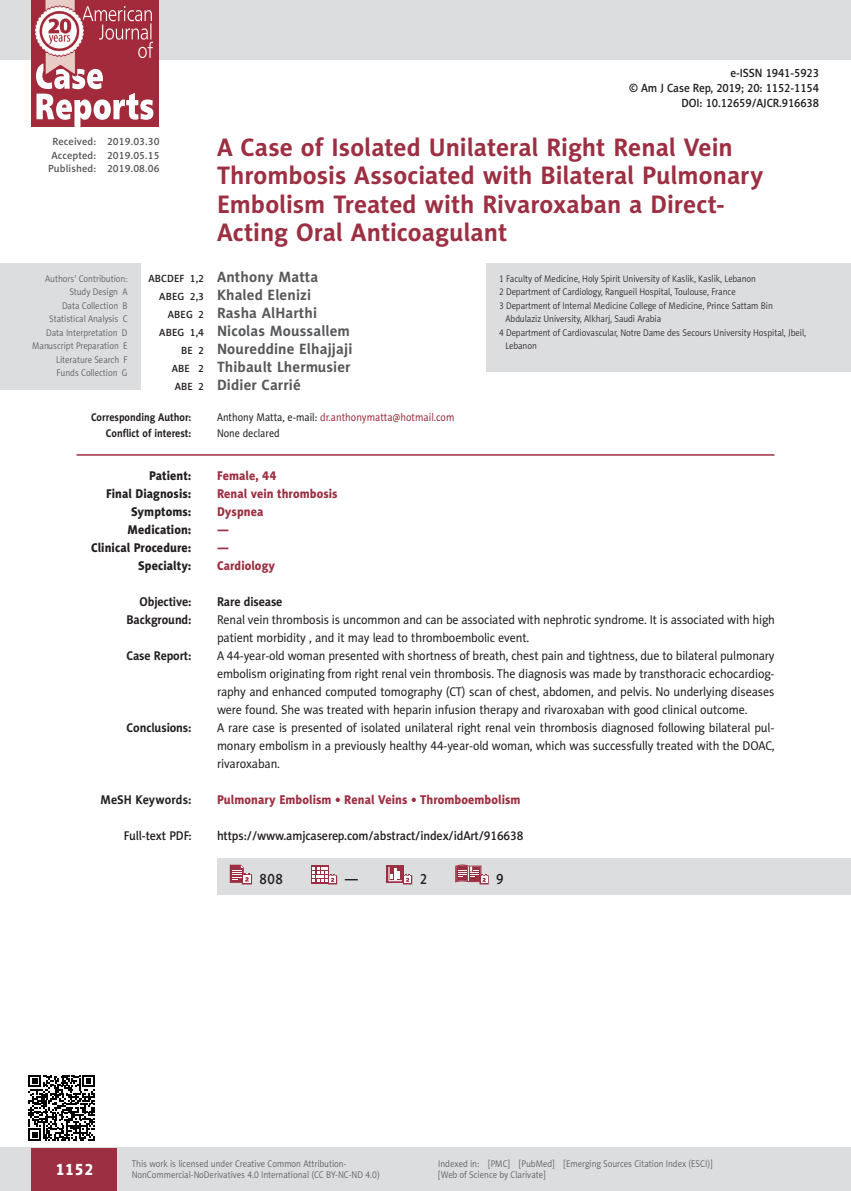
<style>
.page{position:relative;width:851px;height:1191px;background:#fff}
.page>*{position:absolute;margin:0;border:0;box-sizing:border-box;transform-origin:0 0}
.AJCR_Tytul{font:700 25.5px/28.5px "Naomi Sans EFN";color:#9d2f42}
.t1{font:16.5px "Naomi Sans EFN Heavy";color:#fff}
.AJCR_Autorzy{font:700 15px "Naomi Sans EFN";letter-spacing:.01em;color:#57585a}
.AJCR_dane{font:15px "Naomi Sans EFN Medium";color:#231f20;scale:.9 1}
.AJCR_Summary_body{font:12.75px/18px "Naomi Sans EFN";letter-spacing:-.01em;color:#231f20;text-align:justify;scale:.95 1}
.AJCR_keywords{font:12.75px "Naomi Sans EFN Heavy";letter-spacing:.005em;color:#9d2f42;scale:.95 1}
.AJCR_keywords-2{font:12.75px "Naomi Sans EFN Heavy";letter-spacing:.005em;color:#231f20;scale:.95 1}
.AJCR_full_text_pdf{font:12.75px "Naomi Sans EFN Medium";letter-spacing:-.01em;color:#231f20;scale:.95 1}
.AJCR_Summary_body-2{font:700 12.75px "Naomi Sans EFN";letter-spacing:-.01em;color:#231f20;scale:.95 1}
.AJCR_keywords-3{font:700 12.75px "Naomi Sans EFN";letter-spacing:.005em;color:#231f20;scale:.95 1}
.AJCR_full_text_pdf-2{font:12px "Naomi Sans EFN Medium";letter-spacing:-.01em;color:#231f20;scale:.95 1}
.AJCR_Adres{font:11.25px "Naomi Sans EFN";color:#9d2f42;scale:.9 1}
.AJCR_Adres-2{font:700 11.25px "Naomi Sans EFN";color:#231f20;scale:.9 1}
.AJCR_Adres-3{font:11.25px "Naomi Sans EFN";color:#231f20;scale:.9 1}
.t2{font:10.5px "Naomi Sans EFN Medium";letter-spacing:.01em;color:#57585a}
.t3{font:9.75px/11.2px "Naomi Sans EFN Light";color:#57585a;scale:.9 1}
.AJCR_Afiliacja{font:9.75px/13.5px "Naomi Sans EFN Light";color:#231f20;scale:.9 1}
.s1{font-family:"Naomi Sans EFN Medium";font-weight:400;font-size:10.5px;color:#231f20}
.s2{color:#231f20}
</style>
<div class="page">
<div style="left:217px;top:858px;width:633px;height:36px;background:#dcdddf"></div>
<svg style="left:230px;top:864px;width:22px;height:20px"></svg>
<svg style="left:311px;top:865px;width:17px;height:18px"></svg>
<svg style="left:313px;top:866px;width:24px;height:18px"></svg>
<div style="left:386px;top:865px;width:18px;height:18px;background:#9d2f42"></div>
<svg style="left:388px;top:867px;width:24px;height:17px"></svg>
<svg style="left:455px;top:864px;width:33px;height:20px"></svg>
<hr style="left:77px;top:454px;width:697px;height:2px;background:#9d2f42">
<div style="left:0;top:264px;width:140px;height:126px;background:#dcdddf"></div>
<div style="left:486px;top:264px;width:364px;height:108px;background:#dcdddf"></div>
<svg style="left:28px;top:1075px;width:67px;height:66px"></svg>
<hr style="left:850px;top:0;width:1px;height:60px;background:#dcdddf">
<div style="left:0;top:1148px;width:850px;height:43px;background:#dcdddf"></div>
<div style="left:32px;top:1147px;width:85px;height:43px;background:#9d2f42"></div>
<div style="left:0;top:0;width:850px;height:60px;background:#dcdddf"></div>
<img style="left:32px;top:0;width:127px;height:127px">
<img style="left:36px;top:63px;width:117px;height:64px">
<img style="left:82px;top:6px;width:70px;height:34px">
<p class="AJCR_full_text_pdf-2" style="left:730px;top:66px;width:95px">e-ISSN 1941-5923</p>
<p class="AJCR_full_text_pdf-2" style="left:629px;top:81px;width:201px">© Am J Case Rep, 2019; 20: 1152-1154</p>
<p class="AJCR_full_text_pdf-2" style="left:681px;top:96px;width:146px">DOI: 10.12659/AJCR.916638</p>
<p class="AJCR_Tytul" style="left:217px;top:133px;width:548px">A Case of Isolated Unilateral Right Renal Vein Thrombosis Associated with Bilateral Pulmonary Embolism Treated with Rivaroxaban a Direct-Acting Oral Anticoagulant</p>
<p class="AJCR_Autorzy" style="left:148px;top:268px;width:171px"><span class="s1">ABCDEF 1,2</span> Anthony Matta</p>
<p class="AJCR_Autorzy" style="left:159px;top:286px;width:153px"><span class="s1">ABEG 2,3</span> Khaled Elenizi</p>
<p class="AJCR_Autorzy" style="left:168px;top:304px;width:151px"><span class="s1">ABEG 2</span> Rasha AlHarthi</p>
<p class="AJCR_Autorzy" style="left:159px;top:322px;width:192px"><span class="s1">ABEG 1,4</span> Nicolas Moussallem</p>
<p class="AJCR_Autorzy" style="left:181px;top:340px;width:173px"><span class="s1">BE 2</span> Noureddine Elhajjaji</p>
<p class="AJCR_Autorzy" style="left:172px;top:358px;width:180px"><span class="s1">ABE 2</span> Thibault Lhermusier</p>
<p class="AJCR_Autorzy" style="left:175px;top:376px;width:127px"><span class="s1">ABE 2</span> Didier Carrié</p>
<p class="AJCR_Adres-2" style="left:91px;top:411px;width:113px">Corresponding Author:</p>
<p class="AJCR_Adres" style="left:217px;top:411px;width:265px"><span class="s2">Anthony Matta, e-mail:</span> dr.anthonymatta@hotmail.com</p>
<p class="AJCR_Adres-2" style="left:106px;top:427px;width:97px">Conflict of interest:</p>
<p class="AJCR_Adres-3" style="left:217px;top:427px;width:71px">None declared</p>
<p class="AJCR_keywords-2" style="left:149px;top:468px;width:46px">Patient:</p>
<p class="AJCR_keywords" style="left:217px;top:468px;width:64px">Female, 44</p>
<p class="AJCR_keywords-2" style="left:106px;top:486px;width:91px">Final Diagnosis:</p>
<p class="AJCR_keywords" style="left:217px;top:486px;width:128px">Renal vein thrombosis</p>
<p class="AJCR_keywords-2" style="left:131px;top:504px;width:65px">Symptoms:</p>
<p class="AJCR_keywords" style="left:217px;top:504px;width:50px">Dyspnea</p>
<p class="AJCR_keywords-2" style="left:128px;top:522px;width:69px">Medication:</p>
<p class="AJCR_keywords" style="left:217px;top:522px;width:14px">—</p>
<p class="AJCR_keywords-2" style="left:91px;top:540px;width:107px">Clinical Procedure:</p>
<p class="AJCR_keywords" style="left:217px;top:540px;width:14px">—</p>
<p class="AJCR_keywords-2" style="left:138px;top:558px;width:58px">Specialty:</p>
<p class="AJCR_keywords" style="left:217px;top:558px;width:63px">Cardiology</p>
<p class="AJCR_Summary_body-2" style="left:139px;top:594px;width:56px">Objective:</p>
<p class="AJCR_Summary_body-2" style="left:217px;top:594px;width:70px">Rare disease</p>
<p class="AJCR_Summary_body-2" style="left:126px;top:612px;width:70px">Background:</p>
<p class="AJCR_Summary_body" style="left:217px;top:611px;width:588px">Renal vein thrombosis is uncommon and can be associated with nephrotic syndrome. It is associated with high patient morbidity , and it may lead to thromboembolic event.</p>
<p class="AJCR_Summary_body-2" style="left:126px;top:648px;width:70px">Case Report:</p>
<p class="AJCR_Summary_body" style="left:217px;top:647px;width:588px">A 44-year-old woman presented with shortness of breath, chest pain and tightness, due to bilateral pulmonary embolism originating from right renal vein thrombosis. The diagnosis was made by transthoracic echocardiog&shy;raphy and enhanced computed tomography (CT) scan of chest, abdomen, and pelvis. No underlying diseases were found. She was treated with heparin infusion therapy and rivaroxaban with good clinical outcome.</p>
<p class="AJCR_Summary_body-2" style="left:127px;top:720px;width:70px">Conclusions:</p>
<p class="AJCR_Summary_body" style="left:217px;top:719px;width:588px">A rare case is presented of isolated unilateral right renal vein thrombosis diagnosed following bilateral pul&shy;monary embolism in a previously healthy 44-year-old woman, which was successfully treated with the DOAC, rivaroxaban.</p>
<p class="AJCR_keywords-3" style="left:100px;top:792px;width:97px">MeSH Keywords:</p>
<p class="AJCR_keywords" style="left:217px;top:792px;width:321px">Pulmonary Embolism • Renal Veins • Thromboembolism</p>
<p class="AJCR_full_text_pdf" style="left:124px;top:828px;width:73px">Full-text PDF:</p>
<p class="AJCR_full_text_pdf" style="left:217px;top:828px;width:324px">https://www.amjcaserep.com/abstract/index/idArt/916638</p>
<p class="t2" style="left:52px;top:136px;width:109px">Received: 2019.03.30</p>
<p class="t2" style="left:51px;top:149px;width:110px">Accepted: 2019.05.15</p>
<p class="t2" style="left:48px;top:163px;width:113px">Published: 2019.08.06</p>
<p class="t3" style="left:45px;top:273px;width:93px">Authors’ Contribution:</p>
<p class="t3" style="left:69px;top:286px;width:66px">Study Design A</p>
<p class="t3" style="left:62px;top:300px;width:74px">Data Collection B</p>
<p class="t3" style="left:49px;top:313px;width:89px">Statistical Analysis C</p>
<p class="t3" style="left:46px;top:327px;width:92px">Data Interpretation D</p>
<p class="t3" style="left:32px;top:340px;width:107px">Manuscript Preparation E</p>
<p class="t3" style="left:56px;top:354px;width:81px">Literature Search F</p>
<p class="t3" style="left:57px;top:367px;width:80px">Funds Collection G</p>
<p class="AJCR_Afiliacja" style="left:499px;top:272px;width:287px">1 Faculty of Medicine, Holy Spirit University of Kaslik, Kaslik, Lebanon</p>
<p class="AJCR_Afiliacja" style="left:499px;top:285px;width:264px">2 Department of Cardiology, Rangueil Hospital, Toulouse, France</p>
<p class="AJCR_Afiliacja" style="left:505px;top:299px;width:298px;text-indent:-6px">3 Department of Internal Medicine College of Medicine, Prince Sattam Bin<br>Abdulaziz University, Alkharj, Saudi Arabia</p>
<p class="AJCR_Afiliacja" style="left:505px;top:326px;width:335px;text-indent:-6px">4 Department of Cardiovascular, Notre Dame des Secours University Hospital, Jbeil,<br>Lebanon</p>
<p class="AJCR_dane" style="left:259px;top:870px;width:27px">808</p>
<p class="AJCR_dane" style="left:344px;top:870px;width:16px">—</p>
<p class="AJCR_dane" style="left:420px;top:870px;width:10px">2</p>
<p class="AJCR_dane" style="left:496px;top:870px;width:10px">9</p>
<p class="t1" style="left:55px;top:1159px;width:40px">1152</p>
<p class="t3" style="left:438px;top:1158px;width:306px">Indexed in: [PMC] [PubMed] [Emerging Sources Citation Index (ESCI)] [Web of Science by Clarivate]</p>
<p class="t3" style="left:132px;top:1158px;width:277px">This work is licensed under Creative Common Attribution-<br>NonCommercial-NoDerivatives 4.0 International (CC BY-NC-ND 4.0)</p>
</div>
